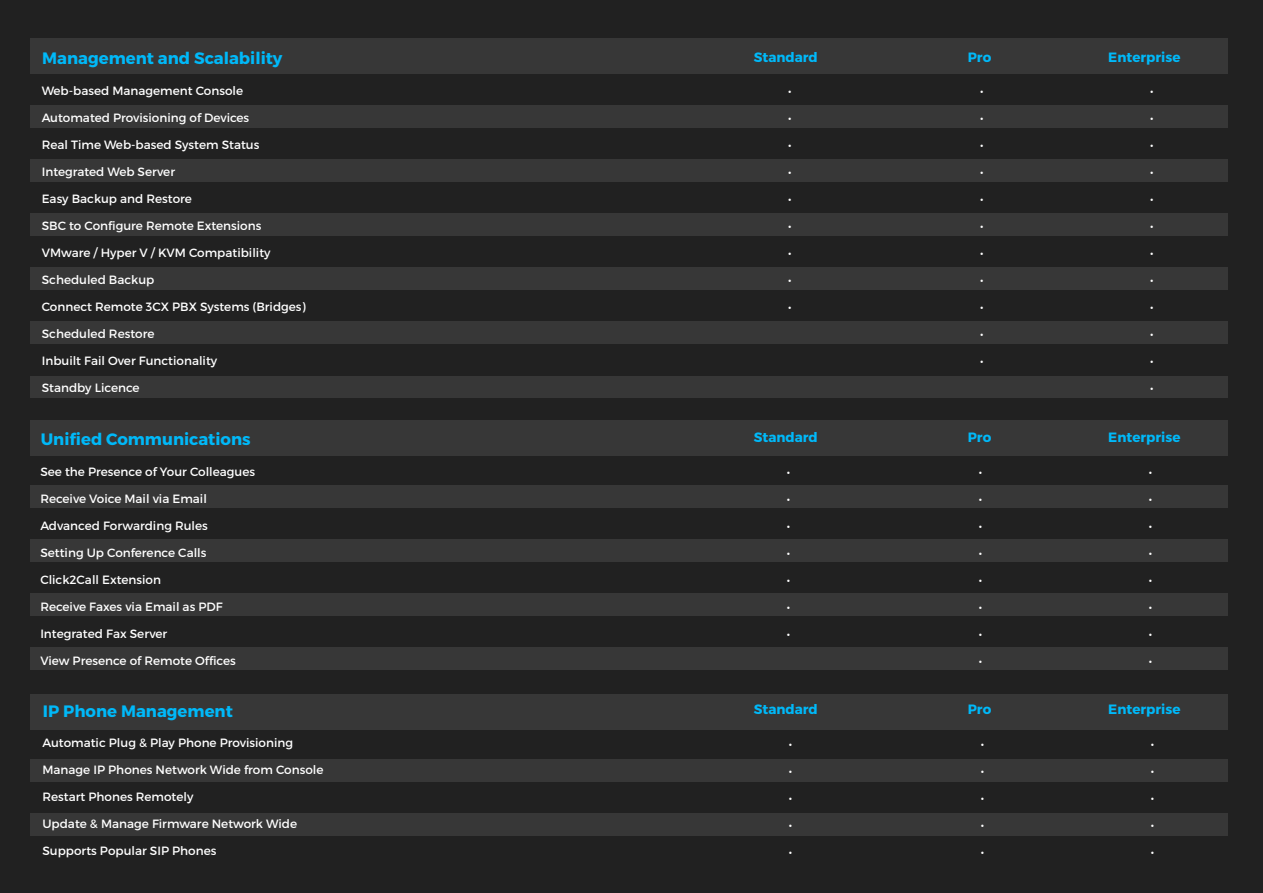
<style>
.page{position:relative;width:1263px;height:893px;background:#212121}
.page>*{position:absolute;margin:0;border:0;box-sizing:border-box;transform-origin:0 0}
.t1{font:700 16.5px "Montserrat";color:#00b9f9}
.t2{font:700 13.5px "Montserrat";color:#00b9f9}
.t3{font:12px "Montserrat";color:#fff}
</style>
<div class="page">
<div style="left:30px;top:106px;width:1198px;height:22px;background:#373737"></div>
<div style="left:30px;top:160px;width:1198px;height:22px;background:#373737"></div>
<div style="left:30px;top:214px;width:1198px;height:22px;background:#373737"></div>
<div style="left:30px;top:268px;width:1198px;height:22px;background:#373737"></div>
<div style="left:30px;top:485px;width:1198px;height:22px;background:#373737"></div>
<div style="left:30px;top:539px;width:1198px;height:22px;background:#373737"></div>
<div style="left:30px;top:593px;width:1198px;height:22px;background:#373737"></div>
<div style="left:30px;top:759px;width:1198px;height:22px;background:#373737"></div>
<div style="left:30px;top:813px;width:1198px;height:22px;background:#373737"></div>
<div style="left:30px;top:647px;width:1198px;height:22px;background:#373737"></div>
<div style="left:30px;top:322px;width:1198px;height:22px;background:#373737"></div>
<div style="left:30px;top:376px;width:1198px;height:22px;background:#373737"></div>
<div style="left:30px;top:38px;width:1198px;height:36px;background:#373737"></div>
<div style="left:30px;top:420px;width:1198px;height:36px;background:#373737"></div>
<div style="left:30px;top:694px;width:1198px;height:35px;background:#373737"></div>
<h1 class="t1" style="left:42px;top:48px;width:242px">Management and Scalability</h1>
<p class="t3" style="left:42px;top:83px;width:203px">Web-based Management Console</p>
<p class="t3" style="left:42px;top:110px;width:209px">Automated Provisioning of Devices</p>
<p class="t3" style="left:42px;top:137px;width:219px">Real Time Web-based System Status</p>
<p class="t3" style="left:42px;top:164px;width:135px">Integrated Web Server</p>
<p class="t3" style="left:42px;top:191px;width:152px">Easy Backup and Restore</p>
<p class="t3" style="left:42px;top:218px;width:221px">SBC to Configure Remote Extensions</p>
<p class="t3" style="left:42px;top:245px;width:230px">VMware / Hyper V / KVM Compatibility</p>
<p class="t3" style="left:42px;top:272px;width:114px">Scheduled Backup</p>
<p class="t3" style="left:42px;top:299px;width:265px">Connect Remote 3CX PBX Systems (Bridges)</p>
<p class="t3" style="left:42px;top:326px;width:114px">Scheduled Restore</p>
<p class="t3" style="left:42px;top:353px;width:177px">Inbuilt Fail Over Functionality</p>
<p class="t3" style="left:42px;top:380px;width:99px">Standby Licence</p>
<h1 class="t1" style="left:41px;top:429px;width:211px">Unified Communications</h1>
<p class="t3" style="left:40px;top:464px;width:216px">See the Presence of Your Colleagues</p>
<p class="t3" style="left:40px;top:491px;width:168px">Receive Voice Mail via Email</p>
<p class="t3" style="left:40px;top:518px;width:169px">Advanced Forwarding Rules</p>
<p class="t3" style="left:40px;top:545px;width:168px">Setting Up Conference Calls</p>
<p class="t3" style="left:40px;top:572px;width:122px">Click2Call Extension</p>
<p class="t3" style="left:40px;top:599px;width:184px">Receive Faxes via Email as PDF</p>
<p class="t3" style="left:40px;top:626px;width:128px">Integrated Fax Server</p>
<p class="t3" style="left:40px;top:653px;width:197px">View Presence of Remote Offices</p>
<h1 class="t1" style="left:43px;top:701px;width:191px">IP Phone Management</h1>
<p class="t3" style="left:42px;top:736px;width:252px">Automatic Plug &amp; Play Phone Provisioning</p>
<p class="t3" style="left:42px;top:763px;width:282px">Manage IP Phones Network Wide from Console</p>
<p class="t3" style="left:42px;top:790px;width:152px">Restart Phones Remotely</p>
<p class="t3" style="left:42px;top:817px;width:256px">Update &amp; Manage Firmware Network Wide</p>
<p class="t3" style="left:42px;top:844px;width:175px">Supports Popular SIP Phones</p>
<p class="t2" style="left:754px;top:48px;width:66px">Standard</p>
<p class="t2" style="left:968px;top:48px;width:25px">Pro</p>
<p class="t2" style="left:1108px;top:48px;width:74px">Enterprise</p>
<p class="t3" style="left:788px;top:83px;width:5px">•</p>
<p class="t3" style="left:788px;top:110px;width:5px">•</p>
<p class="t3" style="left:788px;top:137px;width:5px">•</p>
<p class="t3" style="left:788px;top:164px;width:5px">•</p>
<p class="t3" style="left:788px;top:191px;width:5px">•</p>
<p class="t3" style="left:788px;top:218px;width:5px">•</p>
<p class="t3" style="left:788px;top:245px;width:5px">•</p>
<p class="t3" style="left:788px;top:272px;width:5px">•</p>
<p class="t3" style="left:788px;top:299px;width:5px">•</p>
<p class="t3" style="left:980px;top:83px;width:5px">•</p>
<p class="t3" style="left:980px;top:110px;width:5px">•</p>
<p class="t3" style="left:980px;top:137px;width:5px">•</p>
<p class="t3" style="left:980px;top:164px;width:5px">•</p>
<p class="t3" style="left:980px;top:191px;width:5px">•</p>
<p class="t3" style="left:980px;top:218px;width:5px">•</p>
<p class="t3" style="left:980px;top:245px;width:5px">•</p>
<p class="t3" style="left:980px;top:272px;width:5px">•</p>
<p class="t3" style="left:980px;top:299px;width:5px">•</p>
<p class="t3" style="left:980px;top:326px;width:5px">•</p>
<p class="t3" style="left:980px;top:353px;width:5px">•</p>
<p class="t3" style="left:1150px;top:83px;width:5px">•</p>
<p class="t3" style="left:1150px;top:110px;width:5px">•</p>
<p class="t3" style="left:1150px;top:137px;width:5px">•</p>
<p class="t3" style="left:1150px;top:164px;width:5px">•</p>
<p class="t3" style="left:1150px;top:191px;width:5px">•</p>
<p class="t3" style="left:1150px;top:218px;width:5px">•</p>
<p class="t3" style="left:1150px;top:245px;width:5px">•</p>
<p class="t3" style="left:1150px;top:272px;width:5px">•</p>
<p class="t3" style="left:1150px;top:299px;width:5px">•</p>
<p class="t3" style="left:1150px;top:326px;width:5px">•</p>
<p class="t3" style="left:1150px;top:353px;width:5px">•</p>
<p class="t3" style="left:1150px;top:380px;width:5px">•</p>
<p class="t2" style="left:754px;top:429px;width:66px">Standard</p>
<p class="t2" style="left:968px;top:429px;width:25px">Pro</p>
<p class="t2" style="left:1108px;top:429px;width:74px">Enterprise</p>
<p class="t3" style="left:787px;top:464px;width:5px">•</p>
<p class="t3" style="left:787px;top:491px;width:5px">•</p>
<p class="t3" style="left:787px;top:518px;width:5px">•</p>
<p class="t3" style="left:787px;top:545px;width:5px">•</p>
<p class="t3" style="left:787px;top:572px;width:5px">•</p>
<p class="t3" style="left:787px;top:599px;width:5px">•</p>
<p class="t3" style="left:787px;top:626px;width:5px">•</p>
<p class="t3" style="left:979px;top:464px;width:5px">•</p>
<p class="t3" style="left:979px;top:491px;width:5px">•</p>
<p class="t3" style="left:979px;top:518px;width:5px">•</p>
<p class="t3" style="left:979px;top:545px;width:5px">•</p>
<p class="t3" style="left:979px;top:572px;width:5px">•</p>
<p class="t3" style="left:979px;top:599px;width:5px">•</p>
<p class="t3" style="left:979px;top:626px;width:5px">•</p>
<p class="t3" style="left:979px;top:653px;width:5px">•</p>
<p class="t3" style="left:1149px;top:464px;width:5px">•</p>
<p class="t3" style="left:1149px;top:491px;width:5px">•</p>
<p class="t3" style="left:1149px;top:518px;width:5px">•</p>
<p class="t3" style="left:1149px;top:545px;width:5px">•</p>
<p class="t3" style="left:1149px;top:572px;width:5px">•</p>
<p class="t3" style="left:1149px;top:599px;width:5px">•</p>
<p class="t3" style="left:1149px;top:626px;width:5px">•</p>
<p class="t3" style="left:1149px;top:653px;width:5px">•</p>
<p class="t2" style="left:754px;top:701px;width:66px">Standard</p>
<p class="t2" style="left:968px;top:701px;width:25px">Pro</p>
<p class="t2" style="left:1108px;top:701px;width:74px">Enterprise</p>
<p class="t3" style="left:789px;top:736px;width:5px">•</p>
<p class="t3" style="left:789px;top:763px;width:5px">•</p>
<p class="t3" style="left:789px;top:790px;width:5px">•</p>
<p class="t3" style="left:789px;top:817px;width:5px">•</p>
<p class="t3" style="left:789px;top:844px;width:5px">•</p>
<p class="t3" style="left:981px;top:736px;width:5px">•</p>
<p class="t3" style="left:981px;top:763px;width:5px">•</p>
<p class="t3" style="left:981px;top:790px;width:5px">•</p>
<p class="t3" style="left:981px;top:817px;width:5px">•</p>
<p class="t3" style="left:981px;top:844px;width:5px">•</p>
<p class="t3" style="left:1151px;top:736px;width:5px">•</p>
<p class="t3" style="left:1151px;top:763px;width:5px">•</p>
<p class="t3" style="left:1151px;top:790px;width:5px">•</p>
<p class="t3" style="left:1151px;top:817px;width:5px">•</p>
<p class="t3" style="left:1151px;top:844px;width:5px">•</p>
</div>
